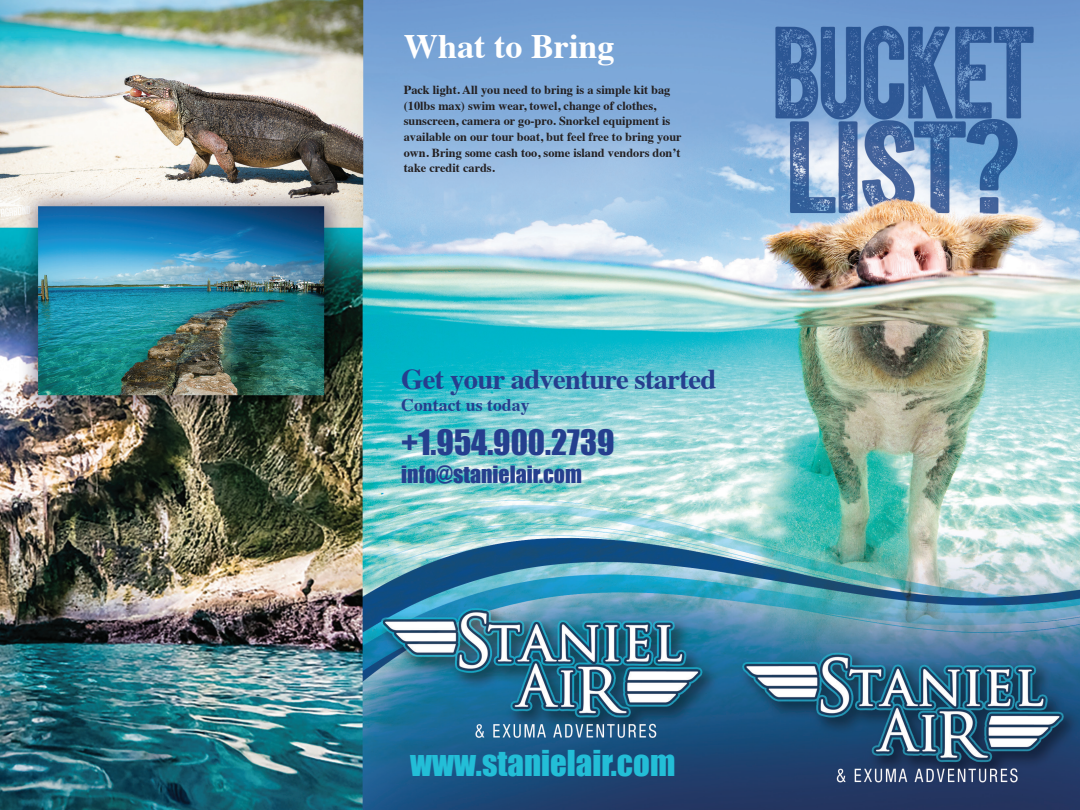
<style>
.page{position:relative;width:1080px;height:810px;background:#fff}
.page>*{position:absolute;margin:0;border:0;box-sizing:border-box;transform-origin:0 0}
.t1{font:700 34.12px "Times";color:#fff}
.t2{font:32.75px "Impact";color:#23bed7}
.t3{font:32.12px "Impact";color:#253f8e}
.t4{font:700 28.75px "Times";letter-spacing:-.025em;color:#253f8e}
.t5{font:21.88px "Impact";color:#253f8e}
.t6{font:700 17.75px "Times";color:#253f8e}
.t7{font:700 12.25px/15.8px "Times";color:#231f20}
</style>
<div class="page">
<img style="left:0;top:0;width:1080px;height:810px">
<h1 class="t1" style="left:404px;top:14px;width:212px">What to Bring</h1>
<p class="t7" style="left:404px;top:80px;width:279px">Pack light. All you need to bring is a simple kit bag (10lbs max) swim wear, towel, change of clothes, sunscreen, camera or go-pro. Snorkel equipment is available on our tour boat, but feel free to bring your own. Bring some cash too, some island vendors don’t take credit cards.</p>
<h3 class="t4" style="left:401px;top:352px;width:317px">Get your adventure started</h3>
<h3 class="t6" style="left:401px;top:388px;width:130px">Contact us today</h3>
<h3 class="t3" style="left:401px;top:417px;width:215px">+1.954.900.2739</h3>
<h3 class="t5" style="left:401px;top:457px;width:182px">info@stanielair.com</h3>
<h2 class="t2" style="left:410px;top:738px;width:267px">www.stanielair.com</h2>
</div>
